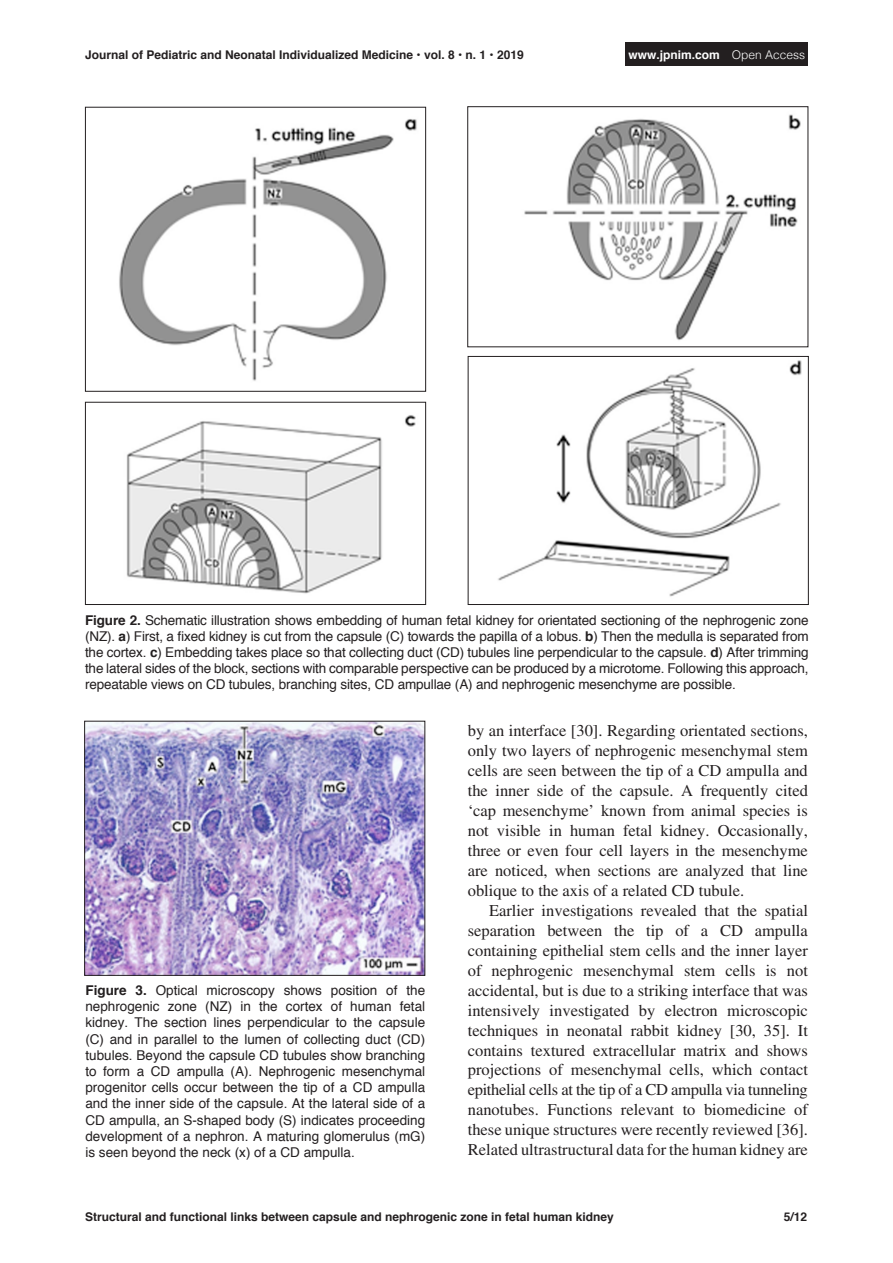
<style>
.page{position:relative;width:893px;height:1263px;background:#fff}
.page>*{position:absolute;margin:0;border:0;box-sizing:border-box;transform-origin:0 0}
.Body1{font:16.5px/20px "Times LT Std";color:#231f20;text-align:justify}
.t1{font:13.5px/16.2px "Helvetica";letter-spacing:-.005em;color:#231f20;text-align:justify}
.t2{font:700 12px "Helvetica";color:#231f20}
.t3{font:700 12px "Helvetica";color:#fff}
.s1{font-weight:300}
.s2{font-weight:700}
</style>
<div class="page">
<div style="left:626px;top:43px;width:182px;height:23px;background:#231f20"></div>
<img style="left:119px;top:119px;width:298px;height:262px">
<div style="left:85px;top:107px;width:341px;height:285px;border:1px solid #231f20"></div>
<img style="left:524px;top:114px;width:277px;height:226px">
<div style="left:467px;top:106px;width:341px;height:241px;border:1px solid #231f20"></div>
<img style="left:126px;top:415px;width:290px;height:179px">
<div style="left:85px;top:402px;width:341px;height:203px;border:1px solid #231f20"></div>
<img style="left:498px;top:360px;width:304px;height:237px">
<div style="left:468px;top:356px;width:341px;height:249px;border:1px solid #231f20"></div>
<img style="left:86px;top:723px;width:337px;height:251px">
<div style="left:84px;top:721px;width:341px;height:255px;border:1px solid #231f20"></div>
<p class="t2" style="left:85px;top:45px;width:440px">Journal of Pediatric and Neonatal Individualized Medicine • vol. 8 • n. 1 • 2019</p>
<p class="t3" style="left:629px;top:45px;width:178px">www.jpnim.com <span class="s1">Open Access</span></p>
<p class="t1" style="left:85px;top:612px;width:725px"><span class="s2">Figure 2.</span> Schematic illustration shows embedding of human fetal kidney for orientated sectioning of the nephrogenic zone (NZ). <span class="s2">a</span>) First, a fixed kidney is cut from the capsule (C) towards the papilla of a lobus. <span class="s2">b</span>) Then the medulla is separated from the cortex. <span class="s2">c</span>) Embedding takes place so that collecting duct (CD) tubules line perpendicular to the capsule. <span class="s2">d</span>) After trimming the lateral sides of the block, sections with comparable perspective can be produced by a microtome. Following this approach, repeatable views on CD tubules, branching sites, CD ampullae (A) and nephrogenic mesenchyme are possible.</p>
<p class="t1" style="left:85px;top:983px;width:341px"><span class="s2">Figure 3.</span> Optical microscopy shows position of the nephrogenic zone (NZ) in the cortex of human fetal kidney. The section lines perpendicular to the capsule (C) and in parallel to the lumen of collecting duct (CD) tubules. Beyond the capsule CD tubules show branching to form a CD ampulla (A). Nephrogenic mesenchymal progenitor cells occur between the tip of a CD ampulla and the inner side of the capsule. At the lateral side of a CD ampulla, an S-shaped body (S) indicates proceeding development of a nephron. A maturing glomerulus (mG) is seen beyond the neck (x) of a CD ampulla.</p>
<p class="Body1" style="left:468px;top:721px;width:342px">by an interface [30]. Regarding orientated sections, only two layers of nephrogenic mesenchymal stem cells are seen between the tip of a CD ampulla and the inner side of the capsule. A frequently cited ‘cap mesenchyme’ known from animal species is not visible in human fetal kidney. Occasionally, three or even four cell layers in the mesenchyme are noticed, when sections are analyzed that line oblique to the axis of a related CD tubule.</p>
<p class="Body1" style="left:468px;top:900px;width:342px;text-indent:21px">Earlier investigations revealed that the spatial separation between the tip of a CD ampulla containing epithelial stem cells and the inner layer of nephrogenic mesenchymal stem cells is not accidental, but is due to a striking interface that was intensively investigated by electron microscopic techniques in neonatal rabbit kidney [30, 35]. It contains textured extracellular matrix and shows projections of mesenchymal cells, which contact epithelial cells at the tip of a CD ampulla via tunneling nanotubes. Functions relevant to biomedicine of these unique structures were recently reviewed [36].<br>Related ultrastructural data for the human kidney are</p>
<p class="t2" style="left:85px;top:1207px;width:530px">Structural and functional links between capsule and nephrogenic zone in fetal human kidney</p>
<p class="t2" style="left:784px;top:1207px;width:25px">5/12</p>
</div>
